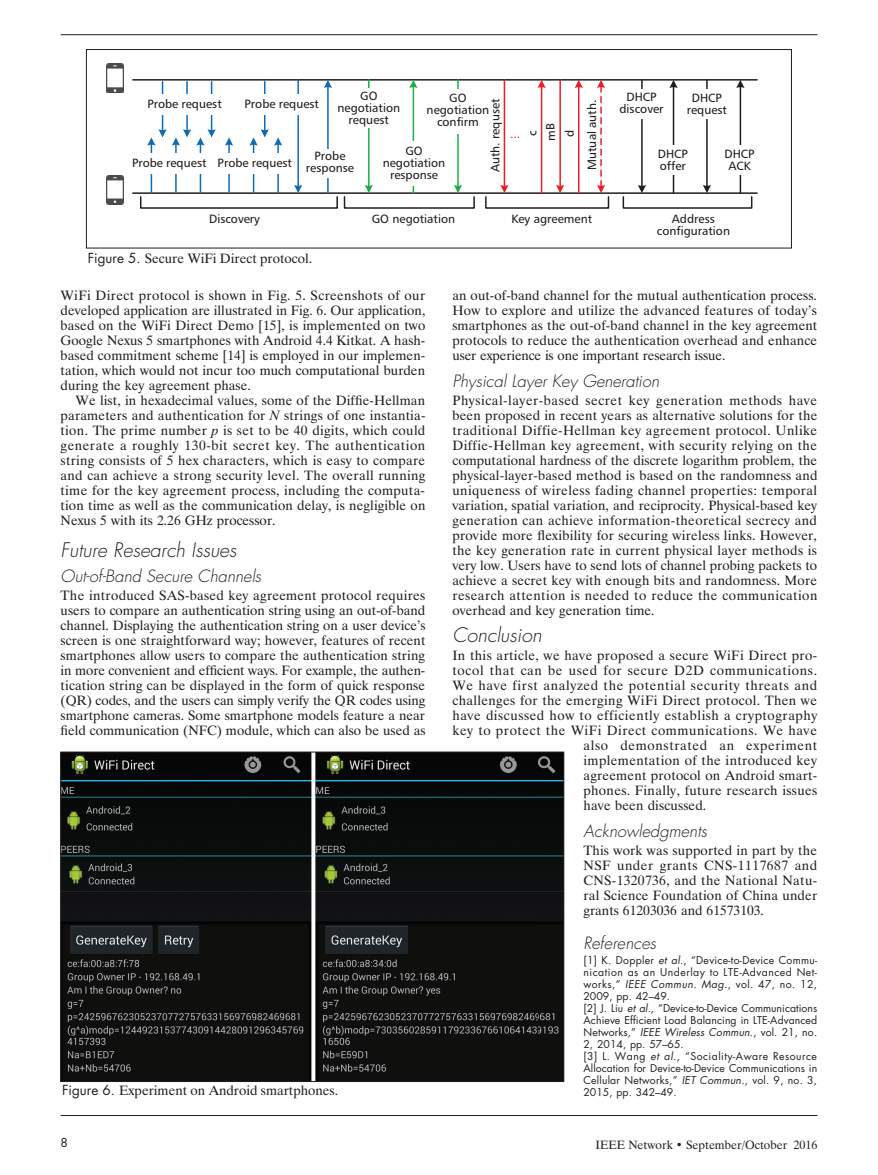
<style>
.page{position:relative;width:878px;height:1175px;background:#fff}
.page>*{position:absolute;margin:0;border:0;box-sizing:border-box;transform-origin:0 0}
.t1{font:italic 300 19.5px "Futura";color:#231f20}
.t2{font:italic 300 16.5px "Futura";color:#231f20}
.t3{font:13.5px/15px "Dutch 801 BT";letter-spacing:.025em;color:#231f20;text-align:justify}
.t4{font:13.5px "Dutch 801 BT";letter-spacing:.045em;color:#231f20}
.t5{font:13.5px "Dutch 801 BT";color:#231f20}
.t6{font:12px/12px "Humanist 777 BT Roman B";color:#201d1e;text-align:center}
.t7{font:12px "Dutch 801 BT";color:#231f20}
.t8{font:12px "Humanist 777 BT Roman B";color:#ed1f26}
.t9{font:12px "Futura";color:#231f20}
.t10{font:10.5px/12px "Futura";letter-spacing:.01em;color:#231f20}
.s1{font-family:"Futura"}
.s2{font-style:italic}
</style>
<div class="page">
<hr style="left:61px;top:1114px;width:756px;height:1px;background:#231f20">
<hr style="left:61px;top:34px;width:756px;height:1px;background:#231f20">
<hr style="left:133px;top:79px;width:623px;height:2px;background:#201d1e">
<hr style="left:133px;top:192px;width:623px;height:2px;background:#201d1e">
<img style="left:107px;top:64px;width:16px;height:29px">
<img style="left:107px;top:175px;width:16px;height:29px">
<svg style="left:139px;top:80px;width:613px;height:129px"></svg>
<div style="left:86px;top:49px;width:705px;height:199px;border:1px solid #231f20"></div>
<img style="left:63px;top:753px;width:498px;height:326px">
<p class="t6" style="left:337px;top:89px;width:64px">GO negotiation request</p>
<p class="t6" style="left:489px;top:172px;width:75px;rotate:-90deg">Auth. requset</p>
<p class="t6" style="left:426px;top:92px;width:64px">GO negotiation confirm</p>
<p class="t6" style="left:382px;top:144px;width:64px">GO negotiation response</p>
<p class="t6" style="left:147px;top:98px;width:76px">Probe request</p>
<p class="t6" style="left:244px;top:98px;width:76px">Probe request</p>
<p class="t6" style="left:306px;top:149px;width:49px">Probe response</p>
<p class="t6" style="left:132px;top:157px;width:161px">Probe request Probe request</p>
<p class="t8" style="left:510px;top:126px;width:12px">...</p>
<p class="t6" style="left:526px;top:136px;width:7px;rotate:-90deg">c</p>
<p class="t6" style="left:544px;top:141px;width:20px;rotate:-90deg">mB</p>
<p class="t6" style="left:558px;top:170px;width:72px;line-height:22.2px;rotate:-90deg">d<br>Mutual auth.</p>
<p class="t6" style="left:209px;top:213px;width:52px">Discovery</p>
<p class="t6" style="left:371px;top:213px;width:85px">GO negotiation</p>
<p class="t6" style="left:511px;top:213px;width:82px">Key agreement</p>
<p class="t5" style="left:88px;top:249px;width:226px"><span class="s1">Figure 5.</span> Secure WiFi Direct protocol.</p>
<p class="t6" style="left:619px;top:90px;width:46px">DHCP discover</p>
<p class="t6" style="left:686px;top:91px;width:42px">DHCP request</p>
<p class="t6" style="left:657px;top:147px;width:32px;text-align:left">DHCP offer</p>
<p class="t6" style="left:724px;top:147px;width:32px">DHCP<br>ACK</p>
<p class="t6" style="left:656px;top:213px;width:75px">Address configuration</p>
<p class="t3" style="left:61px;top:288px;width:366px">WiFi Direct protocol is shown in Fig. 5. Screenshots of our developed application are illustrated in Fig. 6. Our application, based on the WiFi Direct Demo [15], is implemented on two Google Nexus 5 smartphones with Android 4.4 Kitkat. A hash&shy;based commitment scheme [14] is employed in our implemen&shy;tation, which would not incur too much computational burden during the key agreement phase.</p>
<p class="t3" style="left:61px;top:393px;width:366px;text-indent:15px">We list, in hexadecimal values, some of the Diffie-Hellman parameters and authentication for <span class="s2">N</span> strings of one instantia&shy;tion. The prime number <span class="s2">p</span> is set to be 40 digits, which could generate a roughly 130-bit secret key. The authentication string consists of 5 hex characters, which is easy to compare and can achieve a strong security level. The overall running time for the key agreement process, including the computa&shy;tion time as well as the communication delay, is negligible on Nexus 5 with its 2.26 GHz processor.</p>
<h1 class="t1" style="left:61px;top:537px;width:177px">Future Research Issues</h1>
<p class="t2" style="left:61px;top:565px;width:202px">Out-of-Band Secure Channels</p>
<p class="t3" style="left:61px;top:588px;width:366px">The introduced SAS-based key agreement protocol requires users to compare an authentication string using an out-of-band channel. Displaying the authentication string on a user device’s screen is one straightforward way; however, features of recent smartphones allow users to compare the authentication string in more convenient and efficient ways. For example, the authen&shy;tication string can be displayed in the form of quick response (QR) codes, and the users can simply verify the QR codes using smartphone cameras. Some smartphone models feature a near field communication (NFC) module, which can also be used as</p>
<p class="t5" style="left:62px;top:1081px;width:277px"><span class="s1">Figure 6.</span> Experiment on Android smartphones.</p>
<p class="t3" style="left:452px;top:288px;width:366px">an out-of-band channel for the mutual authentication process.<br>How to explore and utilize the advanced features of today’s smartphones as the out-of-band channel in the key agreement protocols to reduce the authentication overhead and enhance user experience is one important research issue.</p>
<p class="t2" style="left:452px;top:370px;width:208px">Physical Layer Key Generation</p>
<p class="t3" style="left:452px;top:393px;width:366px">Physical-layer-based secret key generation methods have been proposed in recent years as alternative solutions for the traditional Diffie-Hellman key agreement protocol. Unlike Diffie-Hellman key agreement, with security relying on the computational hardness of the discrete logarithm problem, the physical-layer-based method is based on the randomness and uniqueness of wireless fading channel properties: temporal variation, spatial variation, and reciprocity. Physical-based key generation can achieve information-theoretical secrecy and provide more flexibility for securing wireless links. However, the key generation rate in current physical layer methods is very low. Users have to send lots of channel probing packets to achieve a secret key with enough bits and randomness. More research attention is needed to reduce the communication overhead and key generation time.</p>
<h1 class="t1" style="left:452px;top:622px;width:91px">Conclusion</h1>
<p class="t3" style="left:452px;top:648px;width:366px">In this article, we have proposed a secure WiFi Direct pro-</p>
<p class="t4" style="left:452px;top:662px;width:366px">tocol that can be used for secure D2D communications.</p>
<p class="t4" style="left:452px;top:677px;width:366px">We have first analyzed the potential security threats and</p>
<p class="t3" style="left:452px;top:693px;width:366px">challenges for the emerging WiFi Direct protocol. Then we</p>
<p class="t3" style="left:452px;top:708px;width:366px">have discussed how to efficiently establish a cryptography</p>
<p class="t3" style="left:452px;top:723px;width:366px">key to protect the WiFi Direct communications. We have</p>
<p class="t4" style="left:583px;top:737px;width:235px">also demonstrated an experiment</p>
<p class="t3" style="left:583px;top:753px;width:235px">implementation of the introduced key</p>
<p class="t3" style="left:583px;top:768px;width:235px">agreement protocol on Android smart-</p>
<p class="t3" style="left:583px;top:783px;width:235px">phones. Finally, future research issues</p>
<p class="t3" style="left:583px;top:798px;width:124px">have been discussed.</p>
<p class="t2" style="left:583px;top:820px;width:125px">Acknowledgments</p>
<p class="t3" style="left:583px;top:843px;width:235px">This work was supported in part by the NSF under grants CNS-1117687 and CNS-1320736, and the National Natu&shy;ral Science Foundation of China under grants 61203036 and 61573103.</p>
<p class="t2" style="left:583px;top:931px;width:74px">References</p>
<p class="t10" style="left:583px;top:953px;width:235px">[1] K. Doppler <span class="s2">et al.</span>, “Device-to-Device Commu&shy;nication as an Underlay to LTE-Advanced Net&shy;works,” <span class="s2">IEEE Commun. Mag</span>., vol. 47, no. 12, 2009, pp. 42–49.<br>[2] J. Liu <span class="s2">et al</span>., “Device-to-Device Communications Achieve Efficient Load Balancing in LTE-Advanced Networks,” <span class="s2">IEEE Wireless Commun</span>., vol. 21, no.<br>2, 2014, pp. 57–65.<br>[3] L. Wang <span class="s2">et al</span>., “Sociality-Aware Resource Allocation for Device-to-Device Communications in Cellular Networks,” <span class="s2">IET Commun.</span>, vol. 9, no. 3, 2015, pp. 342–49.</p>
<p class="t9" style="left:61px;top:1134px;width:9px">8</p>
<p class="t7" style="left:595px;top:1136px;width:223px">IEEE Network • September/October 2016</p>
</div>
